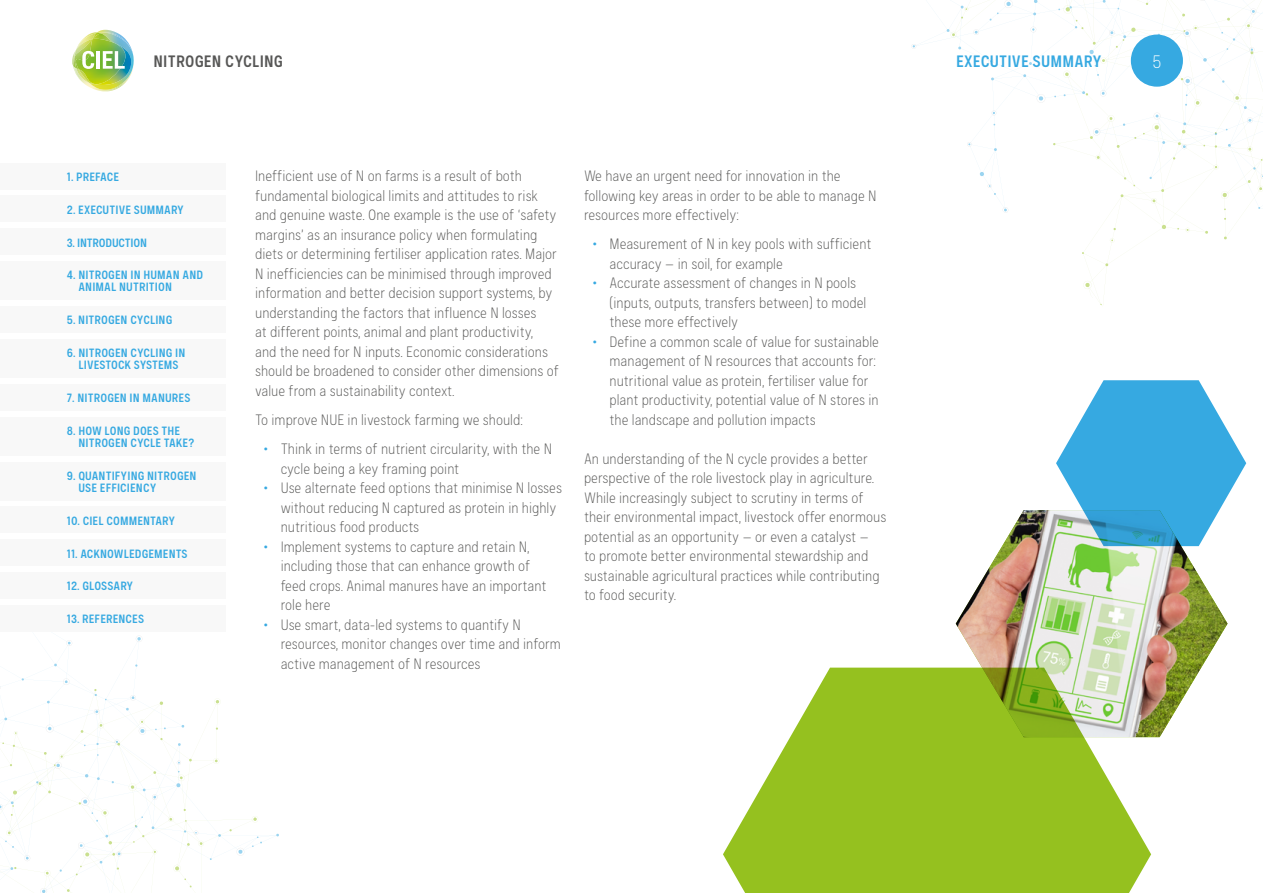
<style>
.page{position:relative;width:1263px;height:893px;background:#fff}
.page>*{position:absolute;margin:0;border:0;box-sizing:border-box;transform-origin:0 0}
.t1{font:300 18px "Couplet CF";color:#fff}
.t2{font:700 16.5px "Couplet CF";letter-spacing:.01em;color:#36a9e1}
.t3{font:700 16.5px "Couplet CF";letter-spacing:.01em;color:#575756}
.t4{font:300 15px/19.5px "Couplet CF";color:#575756}
.t5{font:700 12px/12px "Couplet CF";letter-spacing:.01em;color:#36a9e1}
.t6{font:700 12px "Couplet CF";letter-spacing:-.015em;color:#36a9e1}
.s1{font-weight:700;color:#36a9e1}
</style>
<div class="page">
<svg style="left:2px;top:663px;width:277px;height:230px"></svg>
<svg style="left:139px;top:719px;width:7px;height:16px"></svg>
<svg style="left:94px;top:709px;width:6px;height:5px"></svg>
<svg style="left:152px;top:794px;width:6px;height:6px"></svg>
<svg style="left:177px;top:760px;width:4px;height:5px"></svg>
<svg style="left:115px;top:739px;width:4px;height:5px"></svg>
<svg style="left:130px;top:695px;width:6px;height:5px"></svg>
<svg style="left:137px;top:637px;width:4px;height:5px"></svg>
<svg style="left:63px;top:678px;width:7px;height:7px"></svg>
<svg style="left:66px;top:641px;width:5px;height:5px"></svg>
<svg style="left:46px;top:725px;width:8px;height:8px"></svg>
<svg style="left:0;top:804px;width:3px;height:6px"></svg>
<svg style="left:24px;top:855px;width:6px;height:6px"></svg>
<svg style="left:236px;top:848px;width:8px;height:8px"></svg>
<svg style="left:194px;top:830px;width:10px;height:17px"></svg>
<svg style="left:117px;top:851px;width:5px;height:5px"></svg>
<svg style="left:40px;top:888px;width:7px;height:5px"></svg>
<svg style="left:81px;top:797px;width:8px;height:9px"></svg>
<svg style="left:55px;top:754px;width:9px;height:15px"></svg>
<svg style="left:78px;top:842px;width:14px;height:17px"></svg>
<img style="left:98px;top:30px;width:17px;height:2px">
<img style="left:74px;top:69px;width:40px;height:22px">
<img style="left:101px;top:32px;width:16px;height:1px">
<img style="left:89px;top:33px;width:45px;height:57px">
<img style="left:95px;top:43px;width:38px;height:42px">
<img style="left:83px;top:33px;width:32px;height:6px">
<img style="left:75px;top:39px;width:52px;height:45px">
<svg style="left:73px;top:50px;width:21px;height:19px"></svg>
<hr style="left:97px;top:51px;width:3px;height:18px;background:#fff">
<svg style="left:103px;top:51px;width:22px;height:18px"></svg>
<svg style="left:1083px;top:281px;width:9px;height:8px"></svg>
<svg style="left:1110px;top:238px;width:4px;height:5px"></svg>
<svg style="left:916px;top:0;width:347px;height:230px"></svg>
<svg style="left:1250px;top:8px;width:6px;height:7px"></svg>
<svg style="left:1247px;top:117px;width:6px;height:6px"></svg>
<svg style="left:1249px;top:47px;width:5px;height:5px"></svg>
<svg style="left:1109px;top:30px;width:6px;height:6px"></svg>
<svg style="left:1100px;top:90px;width:6px;height:7px"></svg>
<svg style="left:1036px;top:94px;width:10px;height:9px"></svg>
<svg style="left:1030px;top:26px;width:6px;height:7px"></svg>
<svg style="left:1004px;top:0;width:9px;height:9px"></svg>
<svg style="left:988px;top:58px;width:6px;height:6px"></svg>
<svg style="left:973px;top:29px;width:6px;height:6px"></svg>
<svg style="left:991px;top:110px;width:5px;height:6px"></svg>
<svg style="left:967px;top:142px;width:5px;height:5px"></svg>
<svg style="left:987px;top:184px;width:5px;height:4px"></svg>
<svg style="left:1002px;top:207px;width:6px;height:6px"></svg>
<svg style="left:1260px;top:174px;width:3px;height:5px"></svg>
<svg style="left:1181px;top:144px;width:6px;height:5px"></svg>
<svg style="left:1093px;top:128px;width:7px;height:8px"></svg>
<svg style="left:1183px;top:76px;width:9px;height:10px"></svg>
<svg style="left:1183px;top:25px;width:15px;height:12px"></svg>
<svg style="left:1152px;top:112px;width:9px;height:20px"></svg>
<div style="left:1131px;top:35px;width:52px;height:52px;background:#36a9e1;border-radius:50%"></div>
<img style="left:956px;top:510px;width:271px;height:227px">
<svg style="left:723px;top:668px;width:428px;height:225px;fill:#95c11f"></svg>
<svg style="left:1056px;top:380px;width:190px;height:166px"></svg>
<div style="left:0;top:572px;width:225px;height:27px;background:#f8f8f8"></div>
<div style="left:0;top:507px;width:225px;height:26px;background:#f8f8f8"></div>
<div style="left:0;top:196px;width:225px;height:26px;background:#f8f8f8"></div>
<div style="left:0;top:163px;width:225px;height:26px;background:#f8f8f8"></div>
<div style="left:0;top:261px;width:225px;height:39px;background:#f8f8f8"></div>
<div style="left:0;top:228px;width:225px;height:27px;background:#f8f8f8"></div>
<div style="left:0;top:306px;width:225px;height:27px;background:#f8f8f8"></div>
<div style="left:0;top:339px;width:225px;height:39px;background:#f8f8f8"></div>
<div style="left:0;top:384px;width:225px;height:27px;background:#f8f8f8"></div>
<div style="left:0;top:417px;width:225px;height:38px;background:#f8f8f8"></div>
<div style="left:0;top:462px;width:225px;height:38px;background:#f8f8f8"></div>
<div style="left:0;top:605px;width:225px;height:27px;background:#f8f8f8"></div>
<div style="left:0;top:539px;width:225px;height:27px;background:#f8f8f8"></div>
<p class="t3" style="left:154px;top:51px;width:131px">NITROGEN CYCLING</p>
<p class="t2" style="left:956px;top:51px;width:147px">EXECUTIVE SUMMARY</p>
<p class="t5" style="left:67px;top:172px;width:54px">1. PREFACE</p>
<p class="t5" style="left:67px;top:204px;width:118px">2. EXECUTIVE SUMMARY</p>
<p class="t6" style="left:67px;top:235px;width:82px">3. INTRODUCTION</p>
<p class="t5" style="left:78px;top:270px;width:126px;text-indent:-11px">4. NITROGEN IN HUMAN AND<br>ANIMAL NUTRITION</p>
<p class="t5" style="left:67px;top:315px;width:107px">5. NITROGEN CYCLING</p>
<p class="t5" style="left:67px;top:348px;width:120px;text-align:center">6. NITROGEN CYCLING IN<br>LIVESTOCK SYSTEMS</p>
<p class="t5" style="left:67px;top:393px;width:125px">7. NITROGEN IN MANURES</p>
<p class="t5" style="left:78px;top:426px;width:117px;text-indent:-11px">8. HOW LONG DOES THE<br>NITROGEN CYCLE TAKE?</p>
<p class="t5" style="left:78px;top:471px;width:120px;text-indent:-11px">9. QUANTIFYING NITROGEN<br>USE EFFICIENCY</p>
<p class="t5" style="left:67px;top:515px;width:110px">10. CIEL COMMENTARY</p>
<p class="t5" style="left:67px;top:548px;width:122px">11. ACKNOWLEDGEMENTS</p>
<p class="t5" style="left:67px;top:581px;width:68px">12. GLOSSARY</p>
<p class="t5" style="left:67px;top:614px;width:79px">13. REFERENCES</p>
<p class="t4" style="left:255px;top:167px;width:305px">Inefficient use of N on farms is a result of both fundamental biological limits and attitudes to risk and genuine waste. One example is the use of ‘safety margins’ as an insurance policy when formulating diets or determining fertiliser application rates. Major N inefficiencies can be minimised through improved information and better decision support systems, by understanding the factors that influence N losses<br>at different points, animal and plant productivity,<br>and the need for N inputs. Economic considerations should be broadened to consider other dimensions of value from a sustainability context.</p>
<p class="t4" style="left:255px;top:410px;width:269px">To improve NUE in livestock farming we should:</p>
<p class="t4" style="left:281px;top:440px;width:273px;text-indent:-17px"><span class="s1">•</span> Think in terms of nutrient circularity, with the N cycle being a key framing point</p>
<p class="t4" style="left:281px;top:479px;width:283px;text-indent:-17px"><span class="s1">•</span> Use alternate feed options that minimise N losses without reducing N captured as protein in highly nutritious food products</p>
<p class="t4" style="left:281px;top:537px;width:267px;text-indent:-17px"><span class="s1">•</span> Implement systems to capture and retain N, including those that can enhance growth of feed crops. Animal manures have an important role here</p>
<p class="t4" style="left:281px;top:615px;width:282px;text-indent:-17px"><span class="s1">•</span> Use smart, data-led systems to quantify N resources, monitor changes over time and inform active management of N resources</p>
<p class="t4" style="left:584px;top:167px;width:294px">We have an urgent need for innovation in the following key areas in order to be able to manage N resources more effectively:</p>
<p class="t4" style="left:609px;top:235px;width:263px;text-indent:-17px"><span class="s1">•</span> Measurement of N in key pools with sufficient accuracy – in soil, for example</p>
<p class="t4" style="left:609px;top:274px;width:258px;text-indent:-17px"><span class="s1">•</span> Accurate assessment of changes in N pools (inputs, outputs, transfers between) to model these more effectively</p>
<p class="t4" style="left:609px;top:332px;width:271px;text-indent:-17px"><span class="s1">•</span> Define a common scale of value for sustainable management of N resources that accounts for: nutritional value as protein, fertiliser value for plant productivity, potential value of N stores in the landscape and pollution impacts</p>
<p class="t4" style="left:584px;top:449px;width:304px">An understanding of the N cycle provides a better perspective of the role livestock play in agriculture.<br>While increasingly subject to scrutiny in terms of their environmental impact, livestock offer enormous potential as an opportunity – or even a catalyst –<br>to promote better environmental stewardship and sustainable agricultural practices while contributing to food security.</p>
<p class="t1" style="left:1152px;top:51px;width:10px">5</p>
</div>
